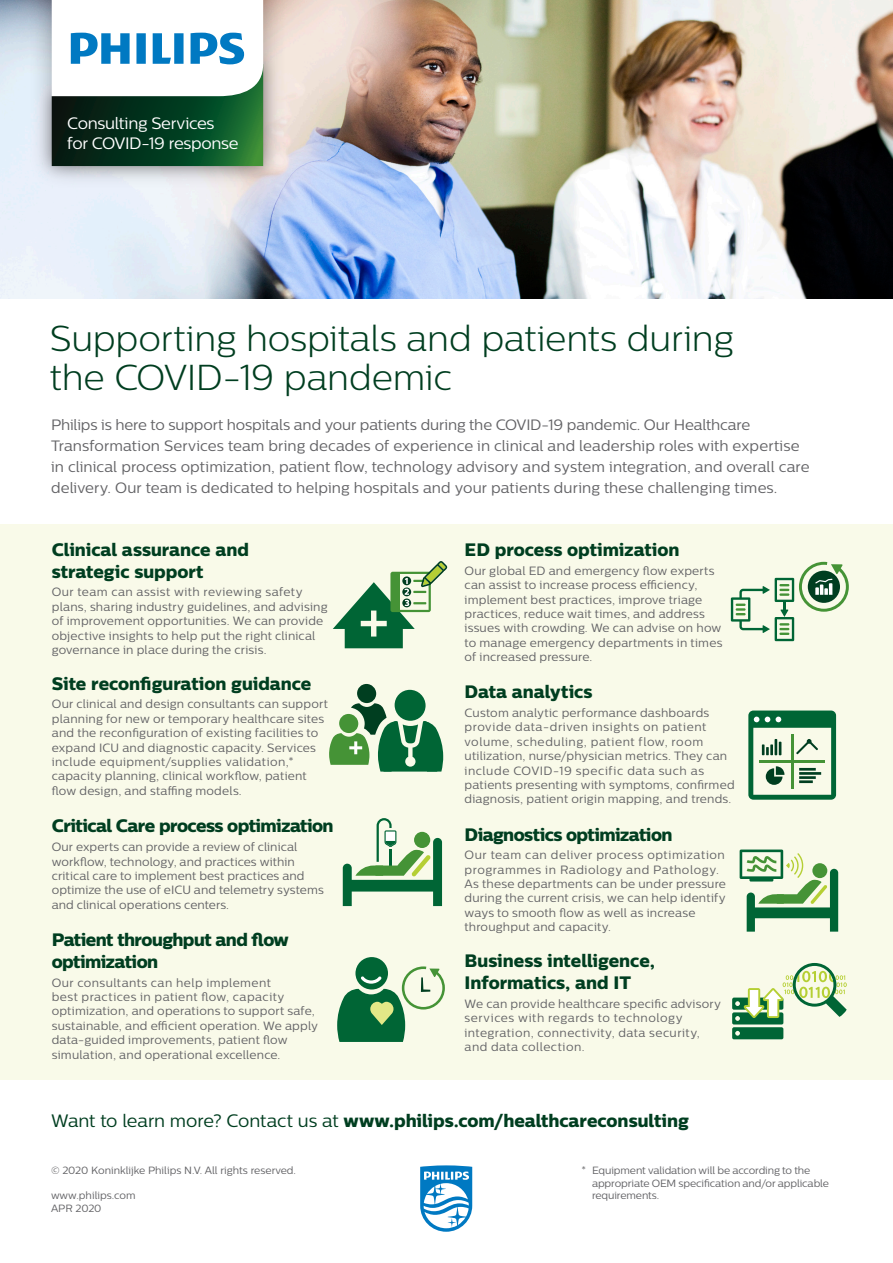
<style>
.page{position:relative;width:893px;height:1263px;background:#fff}
.page>*{position:absolute;margin:0;border:0;box-sizing:border-box;transform-origin:0 0}
._05_Main_Heading_Sma{font:300 36px/39px "Centrale Sans";letter-spacing:-.01em;color:#003e20}
._02_Body_Heading{font:18px/21.6px "Centrale Sans X Bold";letter-spacing:-.01em;color:#003e20}
._02_Body_Heading-2{font:18px/21.6px "Centrale Sans X Bold";letter-spacing:-.035em;color:#003e20}
.t1{font:16.5px/19.5px "Centrale Sans";letter-spacing:-.02em;color:#fff}
._02_Body_Heading-3{font:15px/21px "Centrale Sans";letter-spacing:.005em;color:#636366}
._01_Body_Copy{font:12px/14.4px "Centrale Sans";letter-spacing:.015em;color:#636366}
._01_Body_Copy-2{font:12px/14.4px "Centrale Sans";letter-spacing:.035em;color:#636366}
.t2{font:10.5px/12.6px "Centrale Sans";letter-spacing:-.01em;color:#636366}
.s1{font-family:"Centrale Sans"}
</style>
<div class="page">
<img style="left:0;top:0;width:893px;height:298px">
<svg style="left:420px;top:1165px;width:52px;height:67px"></svg>
<div style="left:0;top:524px;width:893px;height:555px;background:#f9fae9"></div>
<div style="left:28px;top:0;width:259px;height:190px;background:#231f20;opacity:.35"></div>
<div style="left:37px;top:51px;width:240px;height:129px;background:#231f20;opacity:.35"></div>
<svg style="left:52px;top:0;width:211px;height:166px"></svg>
<svg style="left:333px;top:561px;width:114px;height:87px"></svg>
<div style="left:357px;top:684px;width:19px;height:19px;background:#003e20;border-radius:50%"></div>
<div style="left:394px;top:690px;width:32px;height:31px;background:#006535;border-radius:50%"></div>
<svg style="left:329px;top:703px;width:114px;height:68px"></svg>
<svg style="left:740px;top:849px;width:98px;height:83px"></svg>
<svg style="left:732px;top:963px;width:115px;height:76px"></svg>
<svg style="left:731px;top:586px;width:34px;height:47px"></svg>
<svg style="left:775px;top:562px;width:74px;height:79px"></svg>
<svg style="left:343px;top:818px;width:99px;height:88px"></svg>
<div style="left:355px;top:957px;width:33px;height:32px;background:#006535;border-radius:50%"></div>
<svg style="left:337px;top:966px;width:108px;height:76px"></svg>
<svg style="left:748px;top:710px;width:88px;height:90px"></svg>
<p class="t1" style="left:67px;top:113px;width:173px">Consulting Services for COVID-19 response</p>
<p class="_05_Main_Heading_Sma" style="left:50px;top:318px;width:686px">Supporting hospitals and patients during the COVID-19 pandemic</p>
<p class="_02_Body_Heading-3" style="left:51px;top:414px;width:760px">Philips is here to support hospitals and your patients during the COVID-19 pandemic. Our Healthcare Transformation Services team bring decades of experience in clinical and leadership roles with expertise in clinical process optimization, patient flow, technology advisory and system integration, and overall care delivery. Our team is dedicated to helping hospitals and your patients during these challenging times.</p>
<p class="_02_Body_Heading" style="left:52px;top:539px;width:199px">Clinical assurance and strategic support</p>
<p class="_01_Body_Copy" style="left:52px;top:585px;width:277px">Our team can assist with reviewing safety plans, sharing industry guidelines, and advising of improvement opportunities. We can provide objective insights to help put the right clinical governance in place during the crisis.</p>
<p class="_02_Body_Heading" style="left:52px;top:672px;width:261px">Site reconfiguration guidance</p>
<p class="_01_Body_Copy" style="left:52px;top:697px;width:278px">Our clinical and design consultants can support planning for new or temporary healthcare sites and the reconfiguration of existing facilities to expand ICU and diagnostic capacity. Services include equipment/supplies validation,* capacity planning, clinical workflow, patient flow design, and staffing models.</p>
<p class="_02_Body_Heading-2" style="left:52px;top:815px;width:283px">Critical Care process optimization</p>
<p class="_01_Body_Copy" style="left:52px;top:839px;width:273px">Our experts can provide a review of clinical workflow, technology, and practices within critical care to implement best practices and optimize the use of eICU and telemetry systems and clinical operations centers.</p>
<p class="_02_Body_Heading-2" style="left:52px;top:929px;width:239px">Patient throughput and flow optimization</p>
<p class="_01_Body_Copy" style="left:52px;top:975px;width:268px">Our consultants can help implement<br>best practices in patient flow, capacity optimization, and operations to support safe, sustainable, and efficient operation. We apply data-guided improvements, patient flow simulation, and operational excellence.</p>
<p class="_02_Body_Heading" style="left:465px;top:539px;width:217px">ED process optimization</p>
<p class="_01_Body_Copy" style="left:465px;top:563px;width:259px">Our global ED and emergency flow experts can assist to increase process efficiency, implement best practices, improve triage practices, reduce wait times, and address issues with crowding. We can advise on how to manage emergency departments in times of increased pressure.</p>
<p class="_02_Body_Heading" style="left:465px;top:681px;width:129px">Data analytics</p>
<p class="_01_Body_Copy" style="left:465px;top:705px;width:272px">Custom analytic performance dashboards provide data-driven insights on patient volume, scheduling, patient flow, room utilization, nurse/physician metrics. They can include COVID-19 specific data such as patients presenting with symptoms, confirmed diagnosis, patient origin mapping, and trends.</p>
<p class="_02_Body_Heading-2" style="left:465px;top:823px;width:209px">Diagnostics optimization</p>
<p class="_01_Body_Copy" style="left:465px;top:848px;width:263px">Our team can deliver process optimization programmes in Radiology and Pathology.<br>As these departments can be under pressure during the current crisis, we can help identify ways to smooth flow as well as increase throughput and capacity.</p>
<p class="_02_Body_Heading" style="left:465px;top:950px;width:192px">Business intelligence,<br>Informatics, and IT</p>
<p class="_01_Body_Copy-2" style="left:465px;top:996px;width:258px">We can provide healthcare specific advisory services with regards to technology integration, connectivity, data security, and data collection.</p>
<p class="_02_Body_Heading" style="left:51px;top:1109px;width:639px"><span class="s1">Want to learn more? Contact us at</span> www.philips.com/healthcareconsulting</p>
<p class="t2" style="left:51px;top:1164px;width:247px">© 2020 Koninklijke Philips N.V. All rights reserved.</p>
<p class="t2" style="left:51px;top:1189px;width:86px">www.philips.com</p>
<p class="t2" style="left:51px;top:1202px;width:52px">APR 2020</p>
<p class="t2" style="left:592px;top:1164px;width:239px;text-indent:-10px">* Equipment validation will be according to the appropriate OEM specification and/or applicable requirements.</p>
</div>
